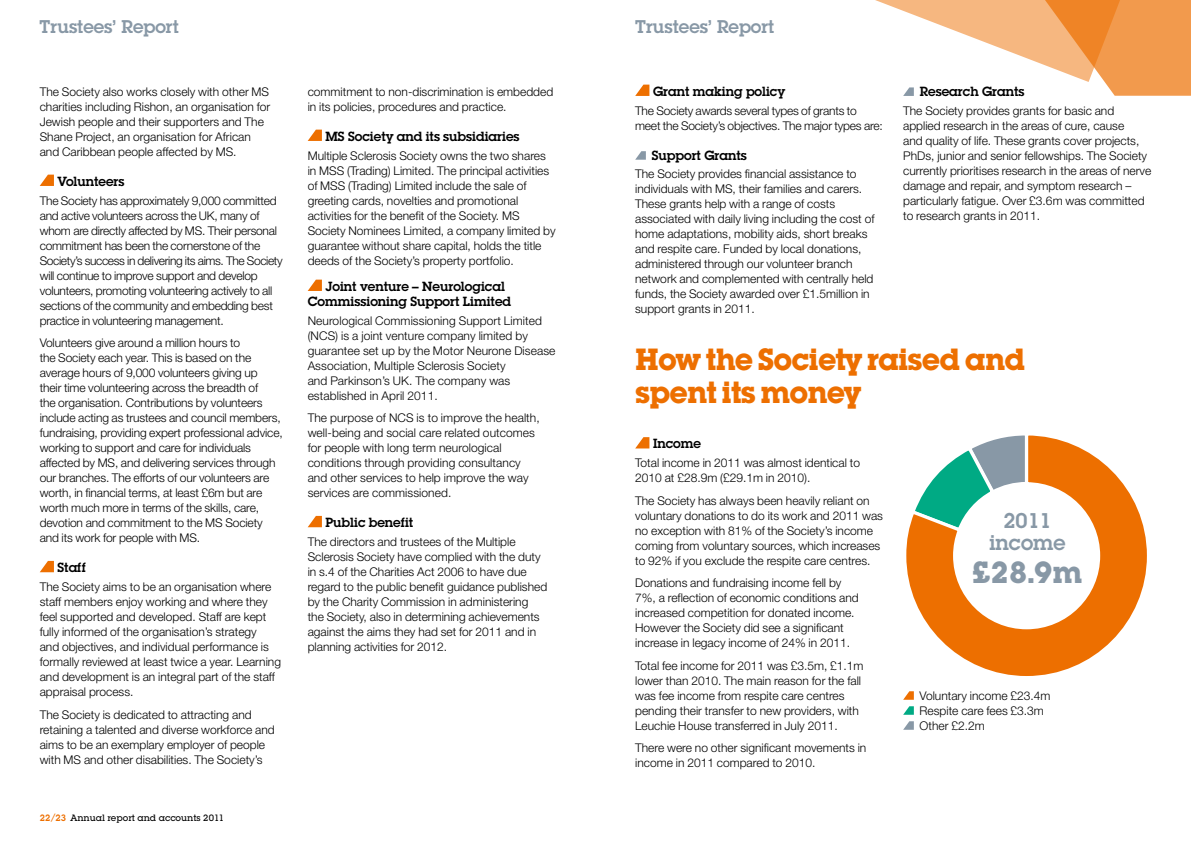
<style>
.page{position:relative;width:1191px;height:842px;background:#fff}
.page>*{position:absolute;margin:0;border:0;box-sizing:border-box;transform-origin:0 0}
.t1{font:700 30px/33.8px "Lubalin Graph Std";letter-spacing:-.03em;color:#ed6f00}
.t2{font:700 30px "Lubalin Graph Std";color:#8898a6}
.t3{font:600 20.8px/22px "Lubalin Graph Std";color:#8898a6;text-align:center}
.t4{font:600 18px "Lubalin Graph Std";color:#8898a6}
.t5{font:600 13px/15px "Lubalin Graph Std";color:#000}
.t6{font:300 12px/15px "Helvetica Neue LT Std";color:#000}
.t7{font:300 12px/15px "Helvetica Neue LT Std";letter-spacing:-.02em;color:#000}
.t8{font:500 9px "Lubalin Graph Std";color:#000}
.s1{font-weight:600;color:#ed6f00}
</style>
<div class="page">
<svg style="left:40px;top:175px;width:14px;height:11px"></svg>
<svg style="left:40px;top:561px;width:14px;height:11px"></svg>
<svg style="left:308px;top:130px;width:14px;height:11px"></svg>
<svg style="left:308px;top:280px;width:14px;height:11px"></svg>
<svg style="left:308px;top:516px;width:14px;height:11px"></svg>
<svg style="left:635px;top:85px;width:14px;height:11px"></svg>
<svg style="left:635px;top:151px;width:11px;height:9px"></svg>
<svg style="left:875px;top:0;width:316px;height:96px"></svg>
<svg style="left:906px;top:435px;width:241px;height:241px"></svg>
<svg style="left:903px;top:691px;width:11px;height:9px"></svg>
<svg style="left:903px;top:706px;width:11px;height:9px"></svg>
<svg style="left:903px;top:721px;width:11px;height:9px"></svg>
<svg style="left:635px;top:437px;width:14px;height:11px"></svg>
<h3 class="t4" style="left:40px;top:14px;width:141px">Trustees’ Report</h3>
<h3 class="t4" style="left:635px;top:14px;width:141px">Trustees’ Report</h3>
<p class="t6" style="left:40px;top:84px;width:232px">The Society also works closely with other MS charities including Rishon, an organisation for Jewish people and their supporters and The Shane Project, an organisation for African and Caribbean people affected by MS.</p>
<p class="t5" style="left:57px;top:174px;width:68px">Volunteers</p>
<p class="t7" style="left:40px;top:193px;width:244px">The Society has approximately 9,000 committed and active volunteers across the UK, many of whom are directly affected by MS. Their personal commitment has been the cornerstone of the Society’s success in delivering its aims. The Society will continue to improve support and develop volunteers, promoting volunteering actively to all sections of the community and embedding best practice in volunteering management.</p>
<p class="t6" style="left:40px;top:335px;width:245px">Volunteers give around a million hours to<br>the Society each year. This is based on the average hours of 9,000 volunteers giving up<br>their time volunteering across the breadth of<br>the organisation. Contributions by volunteers include acting as trustees and council members, fundraising, providing expert professional advice, working to support and care for individuals affected by MS, and delivering services through our branches. The efforts of our volunteers are worth, in financial terms, at least £6m but are worth much more in terms of the skills, care, devotion and commitment to the MS Society and its work for people with MS.</p>
<p class="t5" style="left:57px;top:560px;width:30px">Staff</p>
<p class="t6" style="left:40px;top:579px;width:243px">The Society aims to be an organisation where staff members enjoy working and where they feel supported and developed. Staff are kept fully informed of the organisation’s strategy<br>and objectives, and individual performance is formally reviewed at least twice a year. Learning and development is an integral part of the staff appraisal process.</p>
<p class="t6" style="left:40px;top:706px;width:237px">The Society is dedicated to attracting and retaining a talented and diverse workforce and aims to be an exemplary employer of people with MS and other disabilities. The Society’s</p>
<p class="t8" style="left:40px;top:812px;width:186px"><span class="s1">22/23</span> Annual report and accounts 2011</p>
<p class="t6" style="left:308px;top:84px;width:247px">commitment to non-discrimination is embedded in its policies, procedures and practice.</p>
<p class="t5" style="left:325px;top:129px;width:195px">MS Society and its subsidiaries</p>
<p class="t6" style="left:308px;top:148px;width:249px">Multiple Sclerosis Society owns the two shares in MSS (Trading) Limited. The principal activities of MSS (Trading) Limited include the sale of greeting cards, novelties and promotional activities for the benefit of the Society. MS Society Nominees Limited, a company limited by guarantee without share capital, holds the title deeds of the Society’s property portfolio.</p>
<p class="t5" style="left:308px;top:279px;width:205px;text-indent:18px">Joint venture – Neurological<br>Commissioning Support Limited</p>
<p class="t6" style="left:308px;top:313px;width:249px">Neurological Commissioning Support Limited (NCS) is a joint venture company limited by guarantee set up by the Motor Neurone Disease Association, Multiple Sclerosis Society<br>and Parkinson’s UK. The company was established in April 2011.</p>
<p class="t6" style="left:308px;top:410px;width:234px">The purpose of NCS is to improve the health, well-being and social care related outcomes for people with long term neurological conditions through providing consultancy and other services to help improve the way services are commissioned.</p>
<p class="t5" style="left:325px;top:515px;width:89px">Public benefit</p>
<p class="t6" style="left:308px;top:534px;width:241px">The directors and trustees of the Multiple Sclerosis Society have complied with the duty in s.4 of the Charities Act 2006 to have due regard to the public benefit guidance published by the Charity Commission in administering the Society, also in determining achievements against the aims they had set for 2011 and in planning activities for 2012.</p>
<p class="t5" style="left:653px;top:84px;width:134px">Grant making policy</p>
<p class="t7" style="left:635px;top:103px;width:249px">The Society awards several types of grants to meet the Society’s objectives. The major types are:</p>
<p class="t5" style="left:652px;top:147px;width:96px">Support Grants</p>
<p class="t6" style="left:635px;top:166px;width:241px">The Society provides financial assistance to individuals with MS, their families and carers.<br>These grants help with a range of costs associated with daily living including the cost of home adaptations, mobility aids, short breaks and respite care. Funded by local donations, administered through our volunteer branch network and complemented with centrally held funds, the Society awarded over £1.5million in support grants in 2011.</p>
<p class="t5" style="left:920px;top:84px;width:106px">Research Grants</p>
<p class="t6" style="left:903px;top:103px;width:250px">The Society provides grants for basic and applied research in the areas of cure, cause<br>and quality of life. These grants cover projects, PhDs, junior and senior fellowships. The Society currently prioritises research in the areas of nerve damage and repair, and symptom research – particularly fatigue. Over £3.6m was committed to research grants in 2011.</p>
<h1 class="t1" style="left:635px;top:342px;width:392px">How the Society raised and spent its money</h1>
<p class="t5" style="left:653px;top:436px;width:50px">Income</p>
<p class="t6" style="left:635px;top:455px;width:226px">Total income in 2011 was almost identical to<br>2010 at £28.9m (£29.1m in 2010).</p>
<p class="t6" style="left:635px;top:493px;width:249px">The Society has always been heavily reliant on voluntary donations to do its work and 2011 was no exception with 81% of the Society’s income coming from voluntary sources, which increases to 92% if you exclude the respite care centres.</p>
<p class="t6" style="left:635px;top:575px;width:225px">Donations and fundraising income fell by 7%, a reflection of economic conditions and increased competition for donated income.<br>However the Society did see a significant increase in legacy income of 24% in 2011.</p>
<p class="t6" style="left:635px;top:658px;width:230px">Total fee income for 2011 was £3.5m, £1.1m lower than 2010. The main reason for the fall was fee income from respite care centres pending their transfer to new providers, with Leuchie House transferred in July 2011.</p>
<p class="t6" style="left:635px;top:740px;width:233px">There were no other significant movements in income in 2011 compared to 2010.</p>
<h2 class="t3" style="left:989px;top:510px;width:78px">2011 income</h2>
<h1 class="t2" style="left:972px;top:553px;width:111px">£28.9m</h1>
<p class="t6" style="left:919px;top:688px;width:132px">Voluntary income £23.4m<br>Respite care fees £3.3m<br>Other £2.2m</p>
</div>
